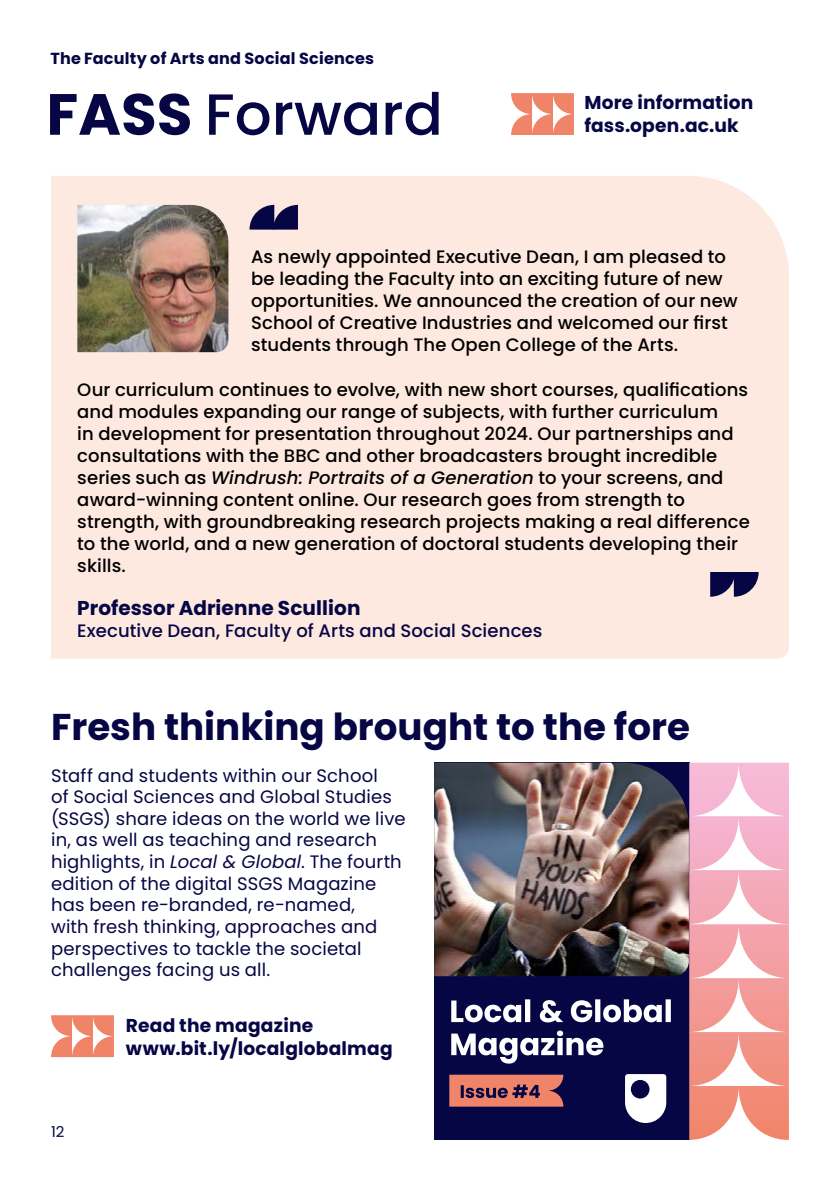
<style>
.page{position:relative;width:840px;height:1191px;background:#fff}
.page>*{position:absolute;margin:0;border:0;box-sizing:border-box;transform-origin:0 0}
.H1_-_OU_Blue__25pt__FOR_TOC{font:500 58px "Poppins";color:#060645}
.H2_-_White__10pt_bold{font:700 37.2px "Poppins";color:#060645}
.Body{font:700 20px "Poppins";letter-spacing:.005em;color:#060645}
.H2_-_White__10pt_bold-2{font:700 18.6px/22.4px "Poppins";letter-spacing:.01em;color:#060645}
.Body-2{font:700 18.6px/22.4px "Poppins";letter-spacing:.01em;color:#060645}
.Body-3{font:500 18px/22px "Poppins";letter-spacing:.005em;color:#000}
.Body_copy_9pt{font:18px/21.6px "Poppins";letter-spacing:.01em;color:#060645}
.Body-4{font:500 18px "Poppins";letter-spacing:.005em;color:#060645}
.Body-5{font:700 16px "Poppins";letter-spacing:.015em;color:#060645}
.t1{font:15px "Poppins";color:#060645}
.s1{font-weight:700}
.s2{font-style:italic}
</style>
<div class="page">
<div style="left:434px;top:762px;width:254px;height:378px;background:#060645"></div>
<div style="left:51px;top:176px;width:737px;height:482px;background:#fde9df"></div>
<img style="left:77px;top:205px;width:151px;height:147px">
<svg style="left:451px;top:1030px;width:152px;height:33px"></svg>
<svg style="left:451px;top:999px;width:219px;height:23px"></svg>
<img style="left:434px;top:762px;width:254px;height:214px">
<svg style="left:249px;top:205px;width:49px;height:25px"></svg>
<svg style="left:709px;top:572px;width:49px;height:25px"></svg>
<svg style="left:511px;top:93px;width:62px;height:42px"></svg>
<svg style="left:51px;top:1015px;width:63px;height:42px"></svg>
<svg style="left:688px;top:762px;width:100px;height:378px"></svg>
<svg style="left:449px;top:1074px;width:114px;height:32px;background:#c46c61"></svg>
<svg style="left:625px;top:1074px;width:41px;height:49px"></svg>
<p class="Body-5" style="left:50px;top:49px;width:325px">The Faculty of Arts and Social Sciences</p>
<h1 class="H1_-_OU_Blue__25pt__FOR_TOC" style="left:46px;top:81px;width:398px"><span class="s1">FASS</span> Forward</h1>
<p class="Body-2" style="left:584px;top:92px;width:170px">More information fass.open.ac.uk</p>
<p class="Body-3" style="left:251px;top:246px;width:488px">As newly appointed Executive Dean, I am pleased to be leading the Faculty into an exciting future of new opportunities. We announced the creation of our new School of Creative Industries and welcomed our first students through The Open College of the Arts.</p>
<p class="Body-3" style="left:77px;top:379px;width:673px">Our curriculum continues to evolve, with new short courses, qualifications and modules expanding our range of subjects, with further curriculum<br>in development for presentation throughout 2024. Our partnerships and consultations with the BBC and other broadcasters brought incredible series such as <span class="s2">Windrush: Portraits of a Generation</span> to your screens, and award-winning content online. Our research goes from strength to strength, with groundbreaking research projects making a real difference to the world, and a new generation of doctoral students developing their skills.</p>
<p class="Body" style="left:77px;top:596px;width:284px">Professor Adrienne Scullion</p>
<p class="Body-4" style="left:77px;top:620px;width:466px">Executive Dean, Faculty of Arts and Social Sciences</p>
<h2 class="H2_-_White__10pt_bold" style="left:51px;top:705px;width:640px">Fresh thinking brought to the fore</h2>
<p class="Body_copy_9pt" style="left:51px;top:764px;width:356px">Staff and students within our School<br>of Social Sciences and Global Studies (SSGS) share ideas on the world we live in, as well as teaching and research highlights, in <span class="s2">Local &amp; Global</span>. The fourth edition of the digital SSGS Magazine has been re-branded, re-named,<br>with fresh thinking, approaches and perspectives to tackle the societal challenges facing us all.</p>
<h2 class="H2_-_White__10pt_bold-2" style="left:126px;top:1014px;width:268px">Read the magazine www.bit.ly/localglobalmag</h2>
<p class="t1" style="left:51px;top:1122px;width:15px">12</p>
</div>
